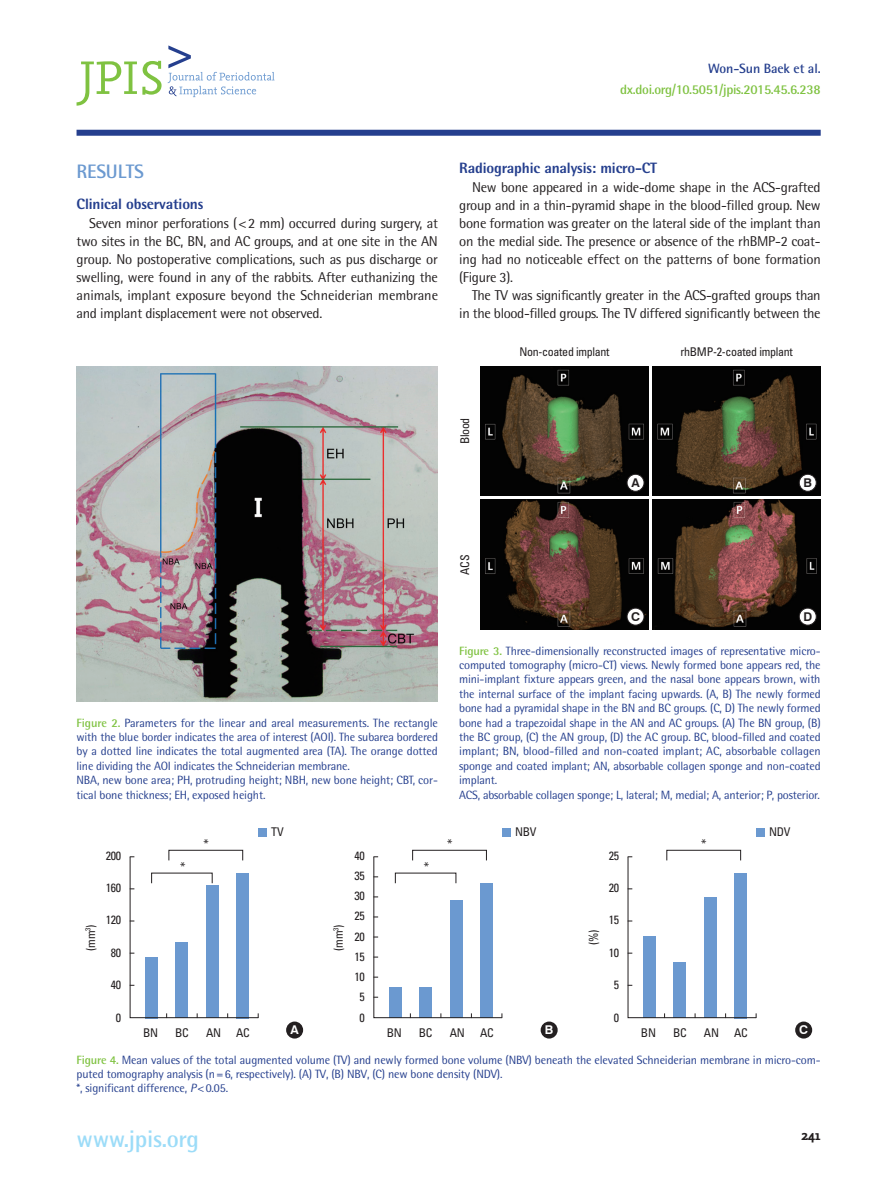
<style>
.page{position:relative;width:893px;height:1191px;background:#fff}
.page>*{position:absolute;margin:0;border:0;box-sizing:border-box;transform-origin:0 0}
.t1{font:700 24px "Rotis Semi Sans Std";letter-spacing:-.01em;color:#9cdcf8}
.대제목{font:700 19.5px "Rotis Semi Sans Std";letter-spacing:-.01em;color:#6b99d0}
.중제목{font:800 15px "Rotis Semi Sans Std";letter-spacing:-.01em;color:#253f8e}
.t2{font:700 15px "Nexus Mix";color:#231f20}
.본문{font:14.25px/18px "Rotis Semi Sans Std";letter-spacing:-.025em;color:#231f20;text-align:justify}
.t3{font:700 13.5px "Rotis Semi Sans Std";letter-spacing:-.025em;color:#7fc241}
.t4{font:700 13.5px "Rotis Semi Sans Std";letter-spacing:-.01em;color:#253f8e}
.t5{font:700 12.15px "Swiss 721 BT";color:#231f20}
.t6{font:700 12.15px "Swiss 721 BT";color:#fff}
.표그림캡션{font:12px/14.4px "Rotis Semi Sans Std";letter-spacing:-.01em;color:#253f8e}
.그림지문{font:condensed 12px "Univers LT Std";letter-spacing:-.025em;color:#231f20}
.s1{font-weight:700;color:#7fc241}
.s2{font-style:italic}
</style>
<div class="page">
<svg style="left:77px;top:61px;width:85px;height:45px"></svg>
<svg style="left:168px;top:45px;width:107px;height:52px"></svg>
<div style="left:77px;top:130px;width:744px;height:6px;background:#253f8e"></div>
<svg style="left:129px;top:856px;width:130px;height:162px"></svg>
<div style="left:169px;top:850px;width:74px;height:10px;border:1px solid #231f20"></div>
<div style="left:259px;top:827px;width:8px;height:9px;background:#6b99d0"></div>
<svg style="left:373px;top:856px;width:130px;height:162px"></svg>
<div style="left:412px;top:850px;width:75px;height:10px;border:1px solid #231f20"></div>
<div style="left:502px;top:827px;width:9px;height:9px;background:#6b99d0"></div>
<svg style="left:627px;top:856px;width:130px;height:162px"></svg>
<div style="left:667px;top:850px;width:74px;height:10px;border:1px solid #231f20"></div>
<div style="left:756px;top:827px;width:9px;height:9px;background:#6b99d0"></div>
<div style="left:286px;top:1021px;width:17px;height:17px;background:#231f20;border-radius:50%"></div>
<div style="left:541px;top:1021px;width:17px;height:17px;background:#231f20;border-radius:50%"></div>
<div style="left:795px;top:1021px;width:17px;height:17px;background:#231f20;border-radius:50%"></div>
<img style="left:77px;top:366px;width:361px;height:335px">
<img style="left:480px;top:366px;width:168px;height:130px">
<div style="left:627px;top:474px;width:17px;height:17px;background:#fff;border-radius:50%"></div>
<div style="left:627px;top:474px;width:17px;height:17px;border:1px solid #231f20;border-radius:50%"></div>
<img style="left:653px;top:366px;width:168px;height:130px">
<div style="left:799px;top:474px;width:17px;height:17px;background:#fff;border-radius:50%"></div>
<div style="left:799px;top:474px;width:17px;height:17px;border:1px solid #231f20;border-radius:50%"></div>
<img style="left:480px;top:500px;width:168px;height:129px">
<div style="left:627px;top:608px;width:17px;height:17px;background:#fff;border-radius:50%"></div>
<div style="left:627px;top:608px;width:17px;height:17px;border:1px solid #231f20;border-radius:50%"></div>
<img style="left:653px;top:500px;width:168px;height:129px">
<div style="left:799px;top:608px;width:17px;height:17px;background:#fff;border-radius:50%"></div>
<div style="left:799px;top:608px;width:17px;height:17px;border:1px solid #231f20;border-radius:50%"></div>
<p class="t4" style="left:708px;top:60px;width:114px">Won-Sun Baek et al.</p>
<p class="t3" style="left:620px;top:81px;width:202px">dx.doi.org/10.5051/jpis.2015.45.6.238</p>
<p class="대제목" style="left:77px;top:159px;width:69px">RESULTS</p>
<p class="중제목" style="left:77px;top:194px;width:128px">Clinical observations</p>
<p class="본문" style="left:77px;top:214px;width:363px;text-indent:13px">Seven minor perforations (&lt;2 mm) occurred during surgery, at two sites in the BC, BN, and AC groups, and at one site in the AN group. No postoperative complications, such as pus discharge or swelling, were found in any of the rabbits. After euthanizing the animals, implant exposure beyond the Schneiderian membrane and implant displacement were not observed.</p>
<p class="중제목" style="left:459px;top:158px;width:199px">Radiographic analysis: micro-CT</p>
<p class="본문" style="left:459px;top:178px;width:363px;text-indent:13px">New bone appeared in a wide-dome shape in the ACS-grafted group and in a thin-pyramid shape in the blood-filled group. New bone formation was greater on the lateral side of the implant than on the medial side. The presence or absence of the rhBMP-2 coat&shy;ing had no noticeable effect on the patterns of bone formation (Figure 3).</p>
<p class="본문" style="left:459px;top:286px;width:363px;text-align:right">The TV was significantly greater in the ACS-grafted groups than in the blood-filled groups. The TV differed significantly between the</p>
<p class="그림지문" style="left:519px;top:344px;width:92px">Non-coated implant</p>
<p class="그림지문" style="left:680px;top:344px;width:114px">rhBMP-2-coated implant</p>
<p class="그림지문" style="left:457px;top:444px;width:28px;rotate:-90deg">Blood</p>
<p class="t5" style="left:631px;top:475px;width:10px">A</p>
<p class="t5" style="left:803px;top:475px;width:10px">B</p>
<p class="그림지문" style="left:457px;top:575px;width:22px;rotate:-90deg">ACS</p>
<p class="표그림캡션" style="left:77px;top:715px;width:363px;text-align:justify"><span class="s1">Figure 2.</span> Parameters for the linear and areal measurements. The rectangle with the blue border indicates the area of interest (AOI). The subarea bordered by a dotted line indicates the total augmented area (TA). The orange dotted line dividing the AOI indicates the Schneiderian membrane.</p>
<p class="표그림캡션" style="left:77px;top:773px;width:363px">NBA, new bone area; PH, protruding height; NBH, new bone height; CBT, cor&shy;tical bone thickness; EH, exposed height.</p>
<p class="t5" style="left:631px;top:609px;width:10px">C</p>
<p class="t5" style="left:803px;top:609px;width:10px">D</p>
<p class="표그림캡션" style="left:459px;top:643px;width:363px;text-align:justify"><span class="s1">Figure 3.</span> Three-dimensionally reconstructed images of representative micro&shy;computed tomography (micro-CT) views. Newly formed bone appears red, the mini-implant fixture appears green, and the nasal bone appears brown, with the internal surface of the implant facing upwards. (A, B) The newly formed bone had a pyramidal shape in the BN and BC groups. (C, D) The newly formed bone had a trapezoidal shape in the AN and AC groups. (A) The BN group, (B) the BC group, (C) the AN group, (D) the AC group. BC, blood-filled and coated implant; BN, blood-filled and non-coated implant; AC, absorbable collagen sponge and coated implant; AN, absorbable collagen sponge and non-coated implant.</p>
<p class="표그림캡션" style="left:459px;top:787px;width:362px">ACS, absorbable collagen sponge; L, lateral; M, medial; A, anterior; P, posterior.</p>
<p class="그림지문" style="left:83px;top:950px;width:28px;rotate:-90deg">(mm<sup>3</sup>)</p>
<p class="그림지문" style="left:106px;top:847px;width:17px">200</p>
<p class="그림지문" style="left:106px;top:880px;width:17px">160</p>
<p class="그림지문" style="left:106px;top:912px;width:17px">120</p>
<p class="그림지문" style="left:111px;top:945px;width:12px">80</p>
<p class="그림지문" style="left:111px;top:977px;width:12px">40</p>
<p class="그림지문" style="left:116px;top:1009px;width:7px">0</p>
<p class="그림지문" style="left:180px;top:859px;width:7px">*</p>
<p class="그림지문" style="left:203px;top:836px;width:7px">*</p>
<p class="그림지문" style="left:271px;top:824px;width:14px">TV</p>
<p class="그림지문" style="left:331px;top:950px;width:28px;rotate:-90deg">(mm<sup>3</sup>)</p>
<p class="그림지문" style="left:355px;top:847px;width:12px">40</p>
<p class="그림지문" style="left:355px;top:868px;width:12px">35</p>
<p class="그림지문" style="left:355px;top:888px;width:12px">30</p>
<p class="그림지문" style="left:355px;top:908px;width:12px">25</p>
<p class="그림지문" style="left:355px;top:928px;width:12px">20</p>
<p class="그림지문" style="left:355px;top:949px;width:12px">15</p>
<p class="그림지문" style="left:355px;top:969px;width:12px">10</p>
<p class="그림지문" style="left:360px;top:989px;width:7px">5</p>
<p class="그림지문" style="left:360px;top:1009px;width:7px">0</p>
<p class="그림지문" style="left:424px;top:859px;width:7px">*</p>
<p class="그림지문" style="left:447px;top:836px;width:7px">*</p>
<p class="그림지문" style="left:515px;top:824px;width:23px">NBV</p>
<p class="그림지문" style="left:586px;top:945px;width:17px;rotate:-90deg">(%)</p>
<p class="그림지문" style="left:609px;top:847px;width:12px">25</p>
<p class="그림지문" style="left:609px;top:880px;width:12px">20</p>
<p class="그림지문" style="left:609px;top:912px;width:12px">15</p>
<p class="그림지문" style="left:609px;top:945px;width:12px">10</p>
<p class="그림지문" style="left:614px;top:977px;width:7px">5</p>
<p class="그림지문" style="left:614px;top:1009px;width:7px">0</p>
<p class="그림지문" style="left:701px;top:836px;width:7px">*</p>
<p class="그림지문" style="left:769px;top:824px;width:23px">NDV</p>
<p class="그림지문" style="left:143px;top:1024px;width:17px">BN</p>
<p class="그림지문" style="left:175px;top:1024px;width:15px">BC</p>
<p class="그림지문" style="left:206px;top:1024px;width:17px">AN</p>
<p class="그림지문" style="left:236px;top:1024px;width:15px">AC</p>
<p class="t6" style="left:290px;top:1022px;width:10px">A</p>
<p class="t6" style="left:545px;top:1022px;width:10px">B</p>
<p class="t6" style="left:799px;top:1022px;width:10px">C</p>
<p class="그림지문" style="left:387px;top:1024px;width:17px">BN</p>
<p class="그림지문" style="left:419px;top:1024px;width:15px">BC</p>
<p class="그림지문" style="left:450px;top:1024px;width:17px">AN</p>
<p class="그림지문" style="left:480px;top:1024px;width:15px">AC</p>
<p class="그림지문" style="left:641px;top:1024px;width:17px">BN</p>
<p class="그림지문" style="left:673px;top:1024px;width:15px">BC</p>
<p class="그림지문" style="left:704px;top:1024px;width:17px">AN</p>
<p class="그림지문" style="left:734px;top:1024px;width:15px">AC</p>
<p class="표그림캡션" style="left:77px;top:1052px;width:746px"><span class="s1">Figure 4.</span> Mean values of the total augmented volume (TV) and newly formed bone volume (NBV) beneath the elevated Schneiderian membrane in micro-com&shy;puted tomography analysis (n=6, respectively). (A) TV, (B) NBV, (C) new bone density (NDV).</p>
<p class="표그림캡션" style="left:77px;top:1081px;width:153px">*, significant difference, <span class="s2">P</span>&lt;0.05.</p>
<h1 class="t1" style="left:77px;top:1124px;width:124px">www.jpis.org</h1>
<p class="t2" style="left:801px;top:1125px;width:21px">241</p>
</div>
